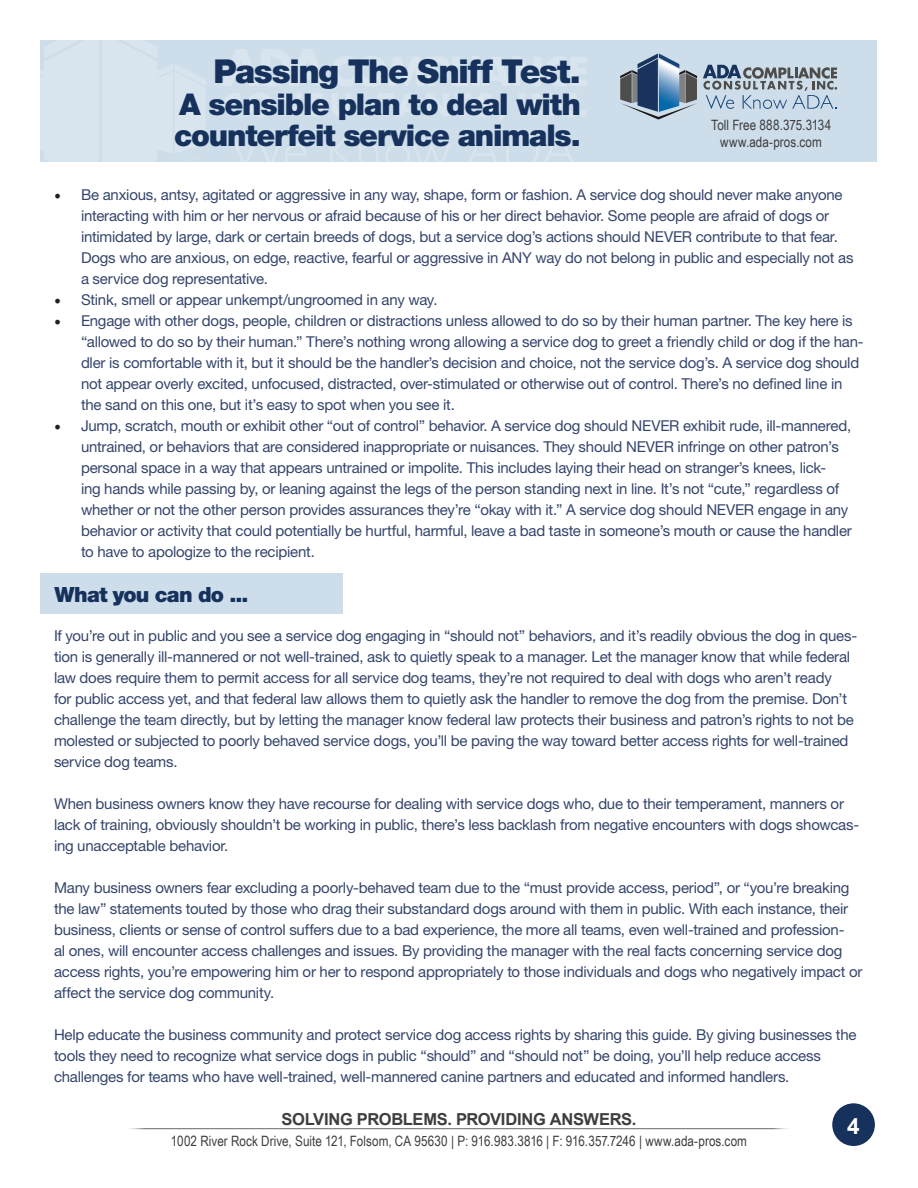
<style>
.page{position:relative;width:918px;height:1188px;background:#fff}
.page>*{position:absolute;margin:0;border:0;box-sizing:border-box;transform-origin:0 0}
.t1{font:900 33px "Helvetica Neue LT Std";letter-spacing:-.04em;color:#16325c}
.t2{font:900 30px/31.5px "Helvetica Neue LT Std";letter-spacing:-.04em;color:#16325c}
.t3{font:700 22.5px "Arial";color:#fff}
.t4{font:900 21px "Helvetica Neue LT Std";letter-spacing:-.035em;color:#16325c}
.t5{font:700 16.5px "Arial";letter-spacing:-.02em;color:#3e3e3f}
.t6{font:15px/21px "Helvetica Neue LT Std";letter-spacing:-.015em;color:#35456b}
.t7{font:14.25px/17.1px "Arial Narrow";letter-spacing:.005em;color:#3e3e3f;text-align:center}
.s1{font-family:"Minion Pro";font-size:18px;color:#231f20}
</style>
<div class="page">
<div style="left:40px;top:40px;width:838px;height:122px;background:#cddde9"></div>
<svg style="left:230px;top:132px;width:76px;height:30px"></svg>
<svg style="left:330px;top:132px;width:48px;height:30px"></svg>
<svg style="left:386px;top:144px;width:64px;height:18px"></svg>
<svg style="left:469px;top:132px;width:104px;height:30px"></svg>
<svg style="left:477px;top:93px;width:29px;height:27px"></svg>
<div style="left:519px;top:93px;width:5px;height:23px;background:#d9e5ee"></div>
<svg style="left:533px;top:93px;width:43px;height:23px"></svg>
<div style="left:580px;top:110px;width:7px;height:7px;background:#d9e5ee;border-radius:50%"></div>
<svg style="left:222px;top:49px;width:248px;height:68px"></svg>
<div style="left:472px;top:57px;width:7px;height:29px;background:#d9e5ee"></div>
<svg style="left:481px;top:56px;width:105px;height:30px"></svg>
<svg style="left:40px;top:40px;width:166px;height:122px"></svg>
<svg style="left:703px;top:65px;width:134px;height:44px"></svg>
<svg style="left:620px;top:53px;width:77px;height:67px"></svg>
<hr style="left:124px;top:1129px;width:670px;height:1px;background:#231f20">
<div style="left:832px;top:1103px;width:43px;height:43px;background:#16325c;border-radius:50%"></div>
<div style="left:40px;top:573px;width:303px;height:41px;background:#cddde9"></div>
<h1 class="t1" style="left:213px;top:52px;width:369px">Passing The Sniff Test.</h1>
<h2 class="t2" style="left:174px;top:88px;width:408px">A sensible plan to deal with counterfeit service animals.</h2>
<p class="t7" style="left:711px;top:115px;width:122px">Toll Free 888.375.3134 www.ada-pros.com</p>
<p class="t6" style="left:81px;top:184px;width:774px;text-indent:-27px"><span class="s1">•</span> Be anxious, antsy, agitated or aggressive in any way, shape, form or fashion. A service dog should never make anyone interacting with him or her nervous or afraid because of his or her direct behavior. Some people are afraid of dogs or intimidated by large, dark or certain breeds of dogs, but a service dog’s actions should NEVER contribute to that fear.<br>Dogs who are anxious, on edge, reactive, fearful or aggressive in ANY way do not belong in public and especially not as a service dog representative.</p>
<p class="t6" style="left:54px;top:289px;width:385px"><span class="s1">•</span> Stink, smell or appear unkempt/ungroomed in any way.</p>
<p class="t6" style="left:81px;top:310px;width:784px;text-indent:-27px"><span class="s1">•</span> Engage with other dogs, people, children or distractions unless allowed to do so by their human partner. The key here is “allowed to do so by their human.” There’s nothing wrong allowing a service dog to greet a friendly child or dog if the han&shy;dler is comfortable with it, but it should be the handler’s decision and choice, not the service dog’s. A service dog should not appear overly excited, unfocused, distracted, over-stimulated or otherwise out of control. There’s no defined line in the sand on this one, but it’s easy to spot when you see it.</p>
<p class="t6" style="left:81px;top:415px;width:772px;text-indent:-27px"><span class="s1">•</span> Jump, scratch, mouth or exhibit other “out of control” behavior. A service dog should NEVER exhibit rude, ill-mannered, untrained, or behaviors that are considered inappropriate or nuisances. They should NEVER infringe on other patron’s personal space in a way that appears untrained or impolite. This includes laying their head on stranger’s knees, lick-<br>ing hands while passing by, or leaning against the legs of the person standing next in line. It’s not “cute,” regardless of whether or not the other person provides assurances they’re “okay with it.” A service dog should NEVER engage in any behavior or activity that could potentially be hurtful, harmful, leave a bad taste in someone’s mouth or cause the handler to have to apologize to the recipient.</p>
<p class="t4" style="left:55px;top:582px;width:195px">What you can do ...</p>
<p class="t6" style="left:54px;top:625px;width:805px">If you’re out in public and you see a service dog engaging in “should not” behaviors, and it’s readily obvious the dog in ques&shy;tion is generally ill-mannered or not well-trained, ask to quietly speak to a manager. Let the manager know that while federal law does require them to permit access for all service dog teams, they’re not required to deal with dogs who aren’t ready<br>for public access yet, and that federal law allows them to quietly ask the handler to remove the dog from the premise. Don’t challenge the team directly, but by letting the manager know federal law protects their business and patron’s rights to not be molested or subjected to poorly behaved service dogs, you’ll be paving the way toward better access rights for well-trained service dog teams.</p>
<p class="t6" style="left:54px;top:793px;width:807px">When business owners know they have recourse for dealing with service dogs who, due to their temperament, manners or lack of training, obviously shouldn’t be working in public, there’s less backlash from negative encounters with dogs showcas&shy;ing unacceptable behavior.</p>
<p class="t6" style="left:54px;top:877px;width:810px">Many business owners fear excluding a poorly-behaved team due to the “must provide access, period”, or “you’re breaking the law” statements touted by those who drag their substandard dogs around with them in public. With each instance, their business, clients or sense of control suffers due to a bad experience, the more all teams, even well-trained and profession-<br>al ones, will encounter access challenges and issues. By providing the manager with the real facts concerning service dog access rights, you’re empowering him or her to respond appropriately to those individuals and dogs who negatively impact or affect the service dog community.</p>
<p class="t6" style="left:54px;top:1024px;width:804px">Help educate the business community and protect service dog access rights by sharing this guide. By giving businesses the tools they need to recognize what service dogs in public “should” and “should not” be doing, you’ll help reduce access</p>
<p class="t6" style="left:54px;top:1066px;width:737px">challenges for teams who have well-trained, well-mannered canine partners and educated and informed handlers.</p>
<p class="t5" style="left:282px;top:1108px;width:356px">SOLVING PROBLEMS. PROVIDING ANSWERS.</p>
<p class="t7" style="left:171px;top:1132px;width:578px">1002 River Rock Drive, Suite 121, Folsom, CA 95630 | P: 916.983.3816 | F: 916.357.7246 | www.ada-pros.com</p>
<h3 class="t3" style="left:847px;top:1111px;width:14px">4</h3>
</div>
